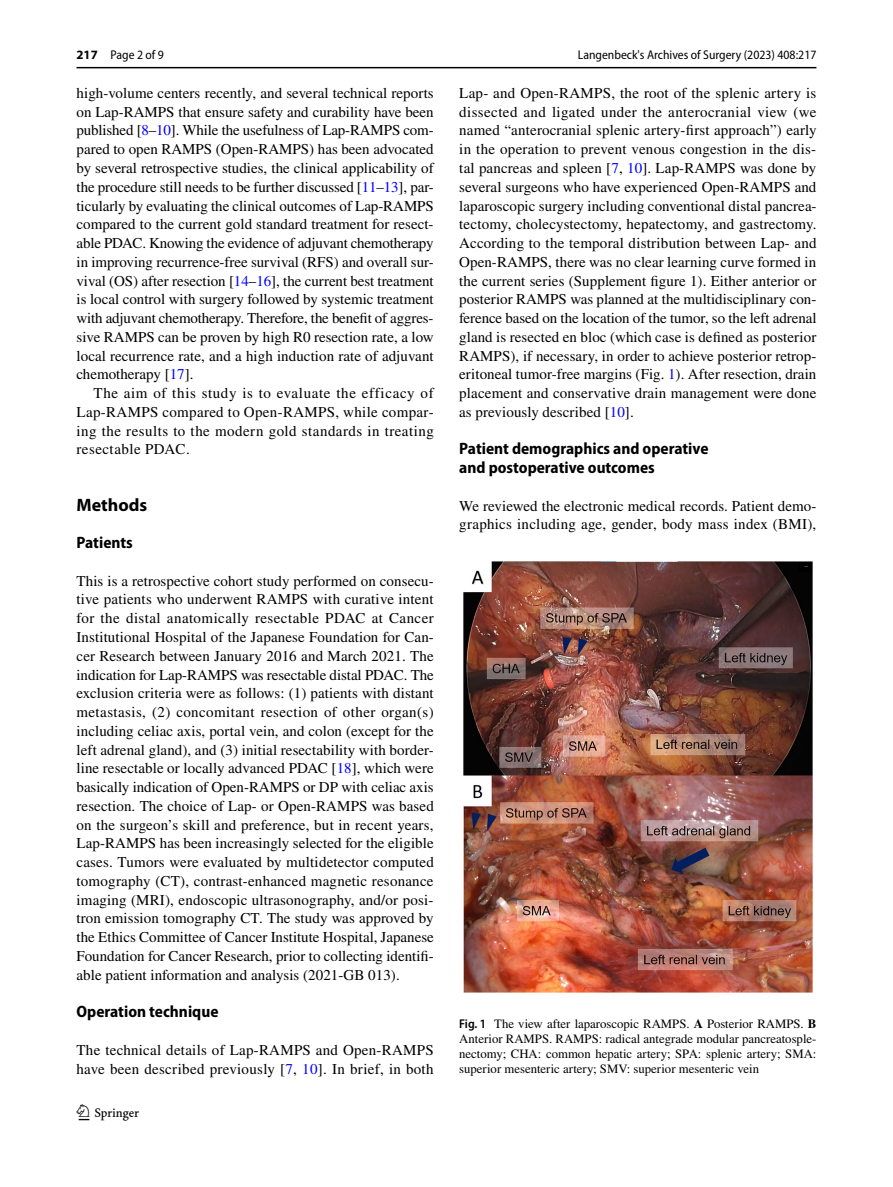
<style>
.page{position:relative;width:893px;height:1187px;background:#fff}
.page>*{position:absolute;margin:0;border:0;box-sizing:border-box;transform-origin:0 0}
.t1{font:22.5px "Springnew Regular 2";color:#000}
.t2{font:700 18px "Myriad Pro";color:#000}
.t3{font:700 semi-condensed 16.5px/18.8px "Myriad Pro";color:#000}
.t4{font:15px/18.8px "STIX";letter-spacing:.01em;color:#000;text-align:justify}
.t5{font:12.75px/15px "STIX";color:#000;text-align:justify}
.t6{font:semi-condensed 12.75px "Myriad Pro";color:#000}
.s1{font-weight:700;font-stretch:normal}
.s2{color:#00f}
.s3{font-family:"Myriad Pro";font-weight:600;font-stretch:semi-condensed}
.s4{font-weight:700}
</style>
<div class="page">
<hr style="left:77px;top:67px;width:739px;height:1px;background:#000">
<div style="left:459px;top:561px;width:357px;height:431px;background:linear-gradient(to bottom,#fff,#fff)"></div>
<img style="left:463px;top:561px;width:349px;height:431px">
<p class="t6" style="left:77px;top:48px;width:89px"><span class="s1">217</span> Page 2 of 9</p>
<p class="t4" style="left:77px;top:84px;width:359px">high-volume centers recently, and several technical reports on Lap-RAMPS that ensure safety and curability have been published [<span class="s2">8</span>–<span class="s2">10</span>]. While the usefulness of Lap-RAMPS com&shy;pared to open RAMPS (Open-RAMPS) has been advocated by several retrospective studies, the clinical applicability of the procedure still needs to be further discussed [<span class="s2">11</span>–<span class="s2">13</span>], par&shy;ticularly by evaluating the clinical outcomes of Lap-RAMPS compared to the current gold standard treatment for resect&shy;able PDAC. Knowing the evidence of adjuvant chemotherapy in improving recurrence-free survival (RFS) and overall sur&shy;vival (OS) after resection [<span class="s2">14</span>–<span class="s2">16</span>], the current best treatment is local control with surgery followed by systemic treatment with adjuvant chemotherapy. Therefore, the benefit of aggres&shy;sive RAMPS can be proven by high R0 resection rate, a low local recurrence rate, and a high induction rate of adjuvant chemotherapy [<span class="s2">17</span>].</p>
<p class="t4" style="left:77px;top:384px;width:359px;text-indent:17px">The aim of this study is to evaluate the efficacy of Lap-RAMPS compared to Open-RAMPS, while compar&shy;ing the results to the modern gold standards in treating resectable PDAC.</p>
<p class="t2" style="left:77px;top:493px;width:72px">Methods</p>
<p class="t3" style="left:77px;top:533px;width:58px">Patients</p>
<p class="t4" style="left:77px;top:572px;width:359px">This is a retrospective cohort study performed on consecu&shy;tive patients who underwent RAMPS with curative intent for the distal anatomically resectable PDAC at Cancer Institutional Hospital of the Japanese Foundation for Can&shy;cer Research between January 2016 and March 2021. The indication for Lap-RAMPS was resectable distal PDAC. The exclusion criteria were as follows: (1) patients with distant metastasis, (2) concomitant resection of other organ(s) including celiac axis, portal vein, and colon (except for the left adrenal gland), and (3) initial resectability with border&shy;line resectable or locally advanced PDAC [<span class="s2">18</span>], which were basically indication of Open-RAMPS or DP with celiac axis resection. The choice of Lap- or Open-RAMPS was based on the surgeon’s skill and preference, but in recent years, Lap-RAMPS has been increasingly selected for the eligible cases. Tumors were evaluated by multidetector computed tomography (CT), contrast-enhanced magnetic resonance imaging (MRI), endoscopic ultrasonography, and/or posi&shy;tron emission tomography CT. The study was approved by the Ethics Committee of Cancer Institute Hospital, Japanese Foundation for Cancer Research, prior to collecting identifi&shy;able patient information and analysis (2021-GB 013).</p>
<p class="t3" style="left:77px;top:1002px;width:143px">Operation technique</p>
<p class="t4" style="left:77px;top:1041px;width:359px">The technical details of Lap-RAMPS and Open-RAMPS have been described previously [<span class="s2">7</span>, <span class="s2">10</span>]. In brief, in both</p>
<h1 class="t1" style="left:79px;top:1104px;width:62px">1 3</h1>
<p class="t6" style="left:578px;top:48px;width:240px">Langenbeck's Archives of Surgery (2023) 408:217</p>
<p class="t4" style="left:459px;top:84px;width:359px">Lap- and Open-RAMPS, the root of the splenic artery is dissected and ligated under the anterocranial view (we named “anterocranial splenic artery-first approach”) early in the operation to prevent venous congestion in the dis&shy;tal pancreas and spleen [<span class="s2">7</span>, <span class="s2">10</span>]. Lap-RAMPS was done by several surgeons who have experienced Open-RAMPS and laparoscopic surgery including conventional distal pancrea&shy;tectomy, cholecystectomy, hepatectomy, and gastrectomy.<br>According to the temporal distribution between Lap- and Open-RAMPS, there was no clear learning curve formed in the current series (Supplement figure 1). Either anterior or posterior RAMPS was planned at the multidisciplinary con&shy;ference based on the location of the tumor, so the left adrenal gland is resected en bloc (which case is defined as posterior RAMPS), if necessary, in order to achieve posterior retrop&shy;eritoneal tumor-free margins (Fig. <span class="s2">1</span>). After resection, drain placement and conservative drain management were done as previously described [<span class="s2">10</span>].</p>
<p class="t3" style="left:459px;top:439px;width:251px">Patient demographics and operative and postoperative outcomes</p>
<p class="t4" style="left:459px;top:497px;width:359px">We reviewed the electronic medical records. Patient demo&shy;graphics including age, gender, body mass index (BMI),</p>
<p class="t5" style="left:459px;top:1016px;width:359px"><span class="s3">Fig. 1</span> The view after laparoscopic RAMPS. <span class="s4">A</span> Posterior RAMPS. <span class="s4">B </span>Anterior RAMPS. RAMPS: radical antegrade modular pancreatosple&shy;nectomy; CHA: common hepatic artery; SPA: splenic artery; SMA: superior mesenteric artery; SMV: superior mesenteric vein</p>
</div>
